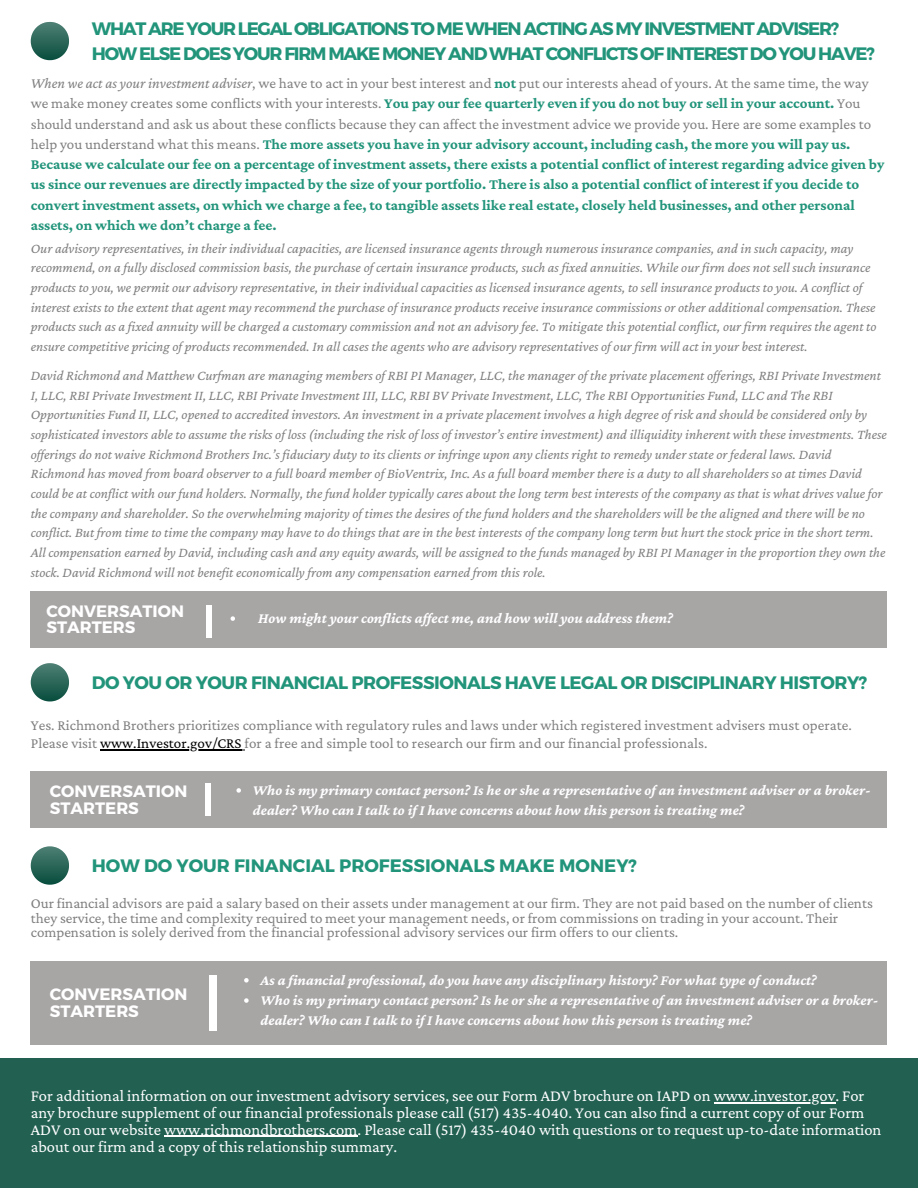
<style>
.page{position:relative;width:918px;height:1188px;background:#fff}
.page>*{position:absolute;margin:0;border:0;box-sizing:border-box;transform-origin:0 0}
.t1{font:700 18px/24.8px "Montserrat";letter-spacing:-.07em;color:#21947a}
.t2{font:700 18px "Montserrat";letter-spacing:-.025em;color:#21947a}
.t3{font:700 18px "Montserrat";color:#21947a}
.t4{font:16.5px/16.8px "Crimson Pro";color:#fff}
.t5{font:700 16.5px/16.8px "Montserrat";color:#fff}
.t6{font:700 15px/20.2px "Crimson Pro";color:#21947a}
.t7{font:15px/14.7px "Crimson Pro";color:#808080}
.t8{font:italic 700 15px/20.2px "Crimson Pro";color:#fff}
.t9{font:italic 14.25px/19.6px "Crimson Pro";color:#808080}
.s1{font-weight:400;font-style:italic;color:#808080}
.s2{font-weight:400;color:#808080}
.s3{color:#000}
</style>
<div class="page">
<div style="left:31px;top:591px;width:856px;height:57px;background:#a8a5a5"></div>
<div style="left:206px;top:605px;width:6px;height:32px;background:#fff"></div>
<svg style="left:31px;top:22px;width:38px;height:38px"></svg>
<svg style="left:31px;top:663px;width:38px;height:38px"></svg>
<div style="left:31px;top:961px;width:856px;height:83px;background:#a8a5a5"></div>
<svg style="left:231px;top:616px;width:4px;height:5px"></svg>
<div style="left:209px;top:975px;width:8px;height:56px;background:#fff"></div>
<div style="left:31px;top:771px;width:856px;height:57px;background:#a8a5a5"></div>
<div style="left:206px;top:784px;width:5px;height:32px;background:#fff"></div>
<svg style="left:31px;top:846px;width:38px;height:39px"></svg>
<div style="left:0;top:1058px;width:918px;height:130px;background:#226052"></div>
<hr style="left:100px;top:749px;width:142px;height:1px;background:#000">
<svg style="left:244px;top:978px;width:5px;height:5px"></svg>
<svg style="left:244px;top:998px;width:5px;height:5px"></svg>
<svg style="left:236px;top:788px;width:5px;height:5px"></svg>
<hr style="left:714px;top:1102px;width:121px;height:1px;background:#fff">
<hr style="left:164px;top:1136px;width:193px;height:1px;background:#fff">
<p class="t1" style="left:92px;top:15px;width:785px">WHAT ARE YOUR LEGAL OBLIGATIONS TO ME WHEN ACTING AS MY INVESTMENT ADVISER?<br>HOW ELSE DOES YOUR FIRM MAKE MONEY AND WHAT CONFLICTS OF INTEREST DO YOU HAVE?</p>
<p class="t6" style="left:31px;top:73px;width:855px"><span class="s1">When we act as your investment adviser</span><span class="s2">, we have to act in your best interest and</span> not <span class="s2">put our interests ahead of yours. At the same time, the way we make money creates some conflicts with your interests.</span> You pay our fee quarterly even if you do not buy or sell in your account. <span class="s2">You should understand and ask us about these conflicts because they can affect the investment advice we provide you. Here are some examples to help you understand what this means.</span> The more assets you have in your advisory account, including cash, the more you will pay us.<br>Because we calculate our fee on a percentage of investment assets, there exists a potential conflict of interest regarding advice given by us since our revenues are directly impacted by the size of your portfolio. There is also a potential conflict of interest if you decide to convert investment assets, on which we charge a fee, to tangible assets like real estate, closely held businesses, and other personal assets, on which we don’t charge a fee.</p>
<p class="t9" style="left:31px;top:238px;width:847px">Our advisory representatives, in their individual capacities, are licensed insurance agents through numerous insurance companies, and in such capacity, may recommend, on a fully disclosed commission basis, the purchase of certain insurance products, such as fixed annuities. While our firm does not sell such insurance products to you, we permit our advisory representative, in their individual capacities as licensed insurance agents, to sell insurance products to you. A conflict of interest exists to the extent that agent may recommend the purchase of insurance products receive insurance commissions or other additional compensation. These products such as a fixed annuity will be charged a customary commission and not an advisory fee. To mitigate this potential conflict, our firm requires the agent to ensure competitive pricing of products recommended. In all cases the agents who are advisory representatives of our firm will act in your best interest.</p>
<p class="t9" style="left:31px;top:365px;width:858px">David Richmond and Matthew Curfman are managing members of RBI PI Manager, LLC, the manager of the private placement of erings, RBI Private Investment I, LLC, RBI Private Investment II, LLC, RBI Private Investment III, LLC, RBI BV Private Investment, LLC, The RBI Opportunities Fund, LLC and The RBI Opportunities Fund II, LLC, opened to accredited investors. An investment in a private placement involves a high degree of risk and should be considered only by sophisticated investors able to assume the risks of loss (including the risk of loss of investor’s entire investment) and illiquidity inherent with these investments. These of erings do not waive Richmond Brothers Inc.’s fiduciary duty to its clients or infringe upon any clients right to remedy under state or federal laws. David Richmond has moved from board observer to a full board member of BioVentrix, Inc. As a full board member there is a duty to all shareholders so at times David could be at conflict with our fund holders. Normally, thefund holder typically cares about the long term best interests of the company as that is what drives valuefor the company and shareholder. So the overwhelming majority of times the desires of thefund holders and the shareholders will be the aligned and there will be no conflict. But from time to time the company may have to do things that are in the best interests of the company long term but hurt the stock price in the short term.<br>All compensation earned by David, including cash and any equity awards, will be assigned to thefunds managed by RBI PI Manager in the proportion they own the stock. David Richmond will not benefit economically from any compensation earned from this role.</p>
<p class="t5" style="left:46px;top:602px;width:139px">CONVERSATION<br>STARTERS</p>
<p class="t8" style="left:258px;top:608px;width:416px">How might your conflicts affect me, and how will you address them?</p>
<p class="t2" style="left:92px;top:671px;width:777px">DO YOU OR YOUR FINANCIAL PROFESSIONALS HAVE LEGAL OR DISCIPLINARY HISTORY?</p>
<p class="t7" style="left:31px;top:716px;width:823px;line-height:18px">Yes. Richmond Brothers prioritizes compliance with regulatory rules and laws under which registered investment advisers must operate.<br>Please visit <span class="s3">www.Investor.gov/CRS</span> for a free and simple tool to research our firm and our financial professionals.</p>
<p class="t5" style="left:50px;top:782px;width:139px">CONVERSATION<br>STARTERS</p>
<p class="t8" style="left:253px;top:780px;width:619px">Who is my primary contact person? Is he or she a representative of an investment adviser or a broker&shy;dealer? Who can I talk to if I have concerns about how this person is treating me?</p>
<p class="t3" style="left:92px;top:854px;width:547px">HOW DO YOUR FINANCIAL PROFESSIONALS MAKE MONEY?</p>
<p class="t7" style="left:31px;top:896px;width:844px">Our financial advisors are paid a salary based on their assets under management at our firm. They are not paid based on the number of clients they service, the time and complexity required to meet your management needs, or from commissions on trading in your account. Their compensation is solely derived from the financial professional advisory services our firm offers to our clients.</p>
<p class="t5" style="left:50px;top:985px;width:139px">CONVERSATION<br>STARTERS</p>
<p class="t8" style="left:261px;top:970px;width:619px">As a financial professional, do you have any disciplinary history? For what type of conduct?<br>Who is my primary contact person? Is he or she a representative of an investment adviser or a broker&shy;dealer? Who can I talk to if I have concerns about how this person is treating me?</p>
<p class="t4" style="left:31px;top:1087px;width:852px">For additional information on our investment advisory services, see our Form ADV brochure on IAPD on www.investor.gov. For any brochure supplement of our financial professionals please call (517) 435-4040. You can also find a current copy of our Form ADV on our website www.richmondbrothers.com. Please call (517) 435-4040 with questions or to request up-to-date information about our firm and a copy of this relationship summary.</p>
</div>
